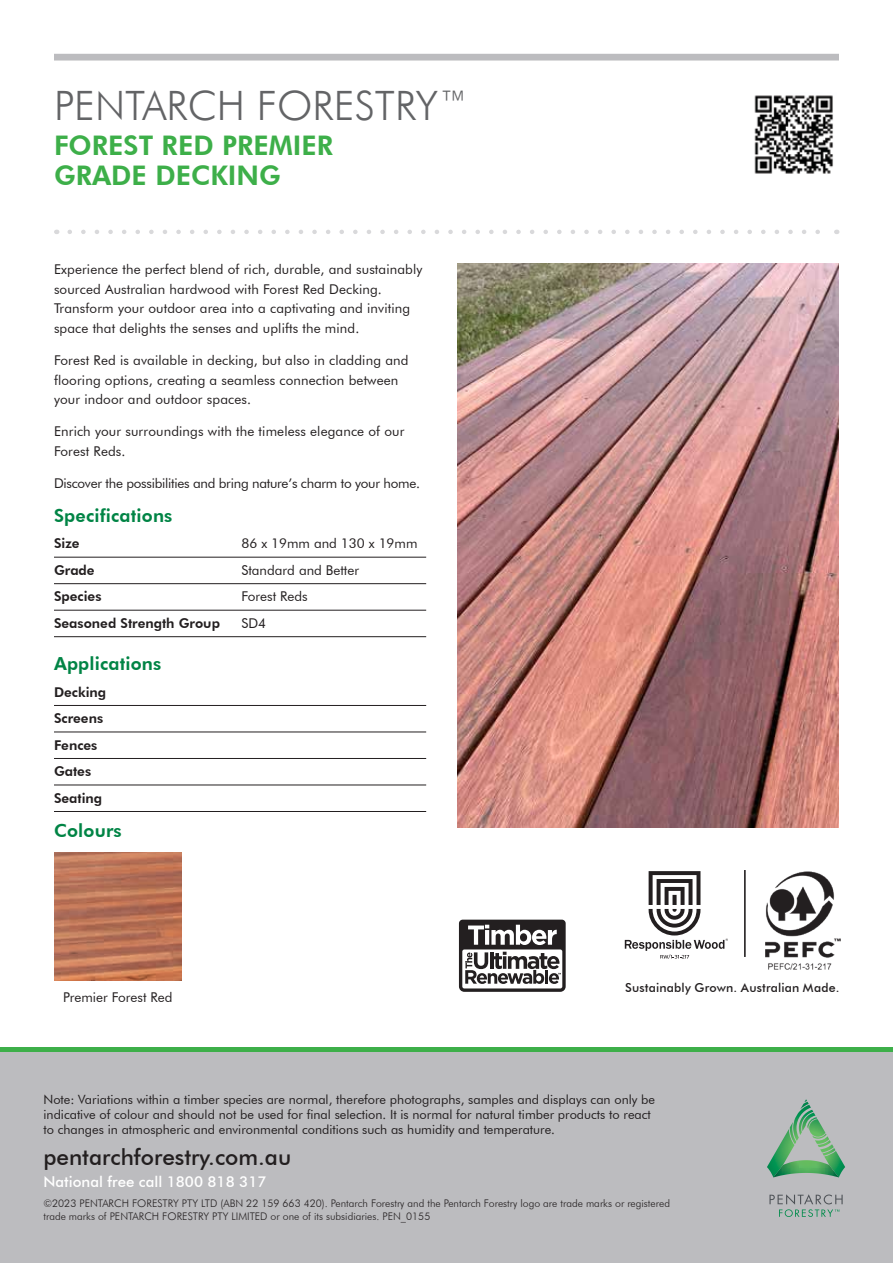
<style>
.page{position:relative;width:893px;height:1263px;background:#fff}
.page>*{position:absolute;margin:0;border:0;box-sizing:border-box;transform-origin:0 0}
.t1{font:300 40.5px "Futura BT";color:#636466}
.t2{font:800 27px/30px "Futura BT";color:#3daf49}
.t3{font:500 22.5px "Futura BT";color:#231f20}
.t4{font:800 18px "Futura BT";letter-spacing:.01em;color:#008445}
.t5{font:500 15px "Futura BT";color:#fff}
.t6{font:13.5px/19.5px "Futura BT";letter-spacing:.01em;color:#231f20}
.t7{font:800 13.5px/26.5px "Futura BT";color:#231f20}
.t8{font:13.5px "Futura BT";letter-spacing:-.02em;color:#231f20}
.t9{font:12.75px/15.3px "Futura BT";color:#231f20}
.t10{font:500 12.3px "Futura BT";letter-spacing:.015em;color:#231f20}
.t11{font:300 10.5px/13.5px "Futura BT";color:#231f20}
.s1{font-size:37.5px}
</style>
<div class="page">
<hr style="left:54px;top:557px;width:372px;height:1px;background:#231f20">
<hr style="left:54px;top:583px;width:372px;height:1px;background:#231f20">
<hr style="left:54px;top:610px;width:372px;height:1px;background:#231f20">
<hr style="left:54px;top:636px;width:372px;height:1px;background:#231f20">
<hr style="left:54px;top:705px;width:372px;height:1px;background:#231f20">
<hr style="left:54px;top:732px;width:372px;height:1px;background:#231f20">
<hr style="left:54px;top:758px;width:372px;height:1px;background:#231f20">
<hr style="left:54px;top:785px;width:372px;height:1px;background:#231f20">
<hr style="left:54px;top:811px;width:372px;height:1px;background:#231f20">
<img style="left:457px;top:264px;width:382px;height:563px">
<img style="left:54px;top:853px;width:128px;height:127px">
<div style="left:54px;top:54px;width:785px;height:7px;background:#bcbcbf"></div>
<img style="left:754px;top:95px;width:79px;height:79px">
<div style="left:0;top:1047px;width:893px;height:5px;background:#3daf49"></div>
<svg style="left:459px;top:920px;width:107px;height:72px"></svg>
<img style="left:765px;top:871px;width:76px;height:98px">
<svg style="left:625px;top:871px;width:103px;height:88px"></svg>
<hr style="left:744px;top:870px;width:2px;height:87px;background:#231f20">
<div style="left:0;top:1052px;width:893px;height:211px;background:#bcbcbf"></div>
<svg style="left:767px;top:1099px;width:78px;height:78px"></svg>
<img style="left:773px;top:1160px;width:66px;height:17px">
<svg style="left:769px;top:1194px;width:74px;height:23px"></svg>
<svg style="left:70px;top:230px;width:750px;height:4px"></svg>
<h1 class="t1" style="left:54px;top:81px;width:416px">PENTARCH FORESTRY<span class="s1">™</span></h1>
<h2 class="t2" style="left:54px;top:130px;width:281px">FOREST RED PREMIER<br>GRADE DECKING</h2>
<p class="t6" style="left:54px;top:260px;width:370px">Experience the perfect blend of rich, durable, and sustainably sourced Australian hardwood with Forest Red Decking.<br>Transform your outdoor area into a captivating and inviting space that delights the senses and uplifts the mind.</p>
<p class="t6" style="left:54px;top:350px;width:356px">Forest Red is available in decking, but also in cladding and flooring options, creating a seamless connection between your indoor and outdoor spaces.</p>
<p class="t6" style="left:54px;top:422px;width:352px">Enrich your surroundings with the timeless elegance of our<br>Forest Reds.</p>
<p class="t8" style="left:54px;top:475px;width:367px">Discover the possibilities and bring nature’s charm to your home.</p>
<h3 class="t4" style="left:54px;top:504px;width:120px">Specifications</h3>
<p class="t7" style="left:54px;top:530px;width:27px">Size</p>
<p class="t6" style="left:242px;top:534px;width:177px">86 x 19mm and 130 x 19mm</p>
<p class="t7" style="left:54px;top:557px;width:42px">Grade</p>
<p class="t6" style="left:242px;top:560px;width:119px">Standard and Better</p>
<p class="t7" style="left:54px;top:583px;width:49px">Species</p>
<p class="t6" style="left:242px;top:587px;width:68px">Forest Reds</p>
<p class="t7" style="left:54px;top:610px;width:167px">Seasoned Strength Group</p>
<p class="t6" style="left:242px;top:613px;width:26px">SD4</p>
<h3 class="t4" style="left:54px;top:653px;width:109px">Applications</h3>
<p class="t7" style="left:54px;top:678px;width:54px">Decking<br>Screens<br>Fences<br>Gates<br>Seating</p>
<h3 class="t4" style="left:54px;top:820px;width:69px">Colours</h3>
<p class="t6" style="left:63px;top:987px;width:111px">Premier Forest Red</p>
<p class="t10" style="left:625px;top:980px;width:216px">Sustainably Grown. Australian Made.</p>
<p class="t9" style="left:43px;top:1091px;width:613px">Note: Variations within a timber species are normal, therefore photographs, samples and displays can only be indicative of colour and should not be used for final selection. It is normal for natural timber products to react to changes in atmospheric and environmental conditions such as humidity and temperature.</p>
<h3 class="t3" style="left:43px;top:1143px;width:249px">pentarchforestry.com.au</h3>
<p class="t5" style="left:43px;top:1172px;width:224px">National free call 1800 818 317</p>
<p class="t11" style="left:43px;top:1196px;width:628px">©2023 PENTARCH FORESTRY PTY LTD (ABN 22 159 663 420). Pentarch Forestry and the Pentarch Forestry logo are trade marks or registered trade marks of PENTARCH FORESTRY PTY LIMITED or one of its subsidiaries. PEN_0155</p>
</div>
